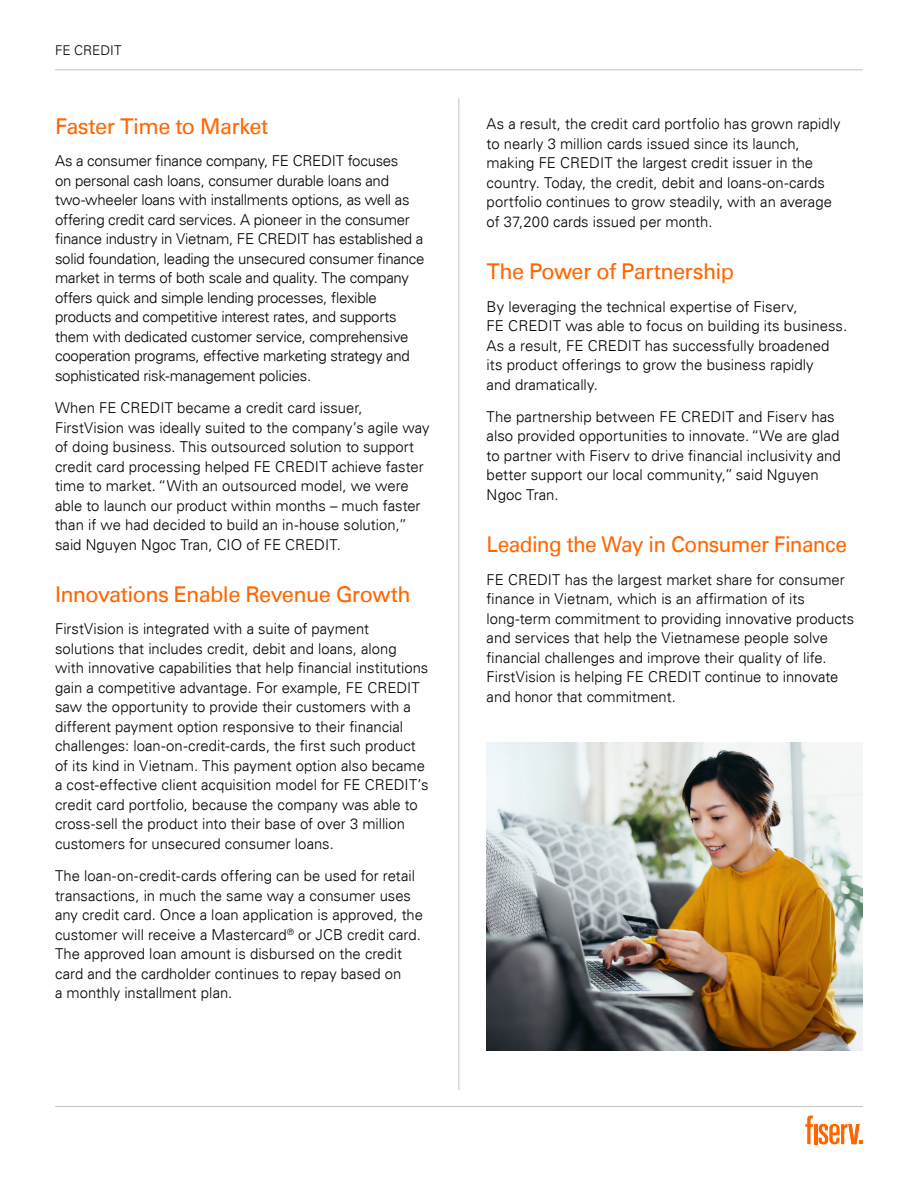
<style>
.page{position:relative;width:918px;height:1188px;background:#fff}
.page>*{position:absolute;margin:0;border:0;box-sizing:border-box;transform-origin:0 0}
.Sub_Title{font:21.75px "Univers For Fiserv 55";letter-spacing:-.03em;color:#f60}
.Sub_Title-2{font:21.75px "Univers For Fiserv 55";letter-spacing:-.03em;color:#f60;scale:.96 1}
.Body_Copy_-_10__no_K{font:300 15px/19.5px "Univers For Fiserv 45";color:#000}
.Body_Copy_-_10__no_K-2{font:300 15px/19.5px "Univers For Fiserv 45";letter-spacing:-.02em;color:#000}
.t1{font:300 13.5px "Univers For Fiserv 45";color:#000}
</style>
<div class="page">
<svg style="left:819px;top:1124px;width:44px;height:20px"></svg>
<hr style="left:814px;top:1124px;width:3px;height:20px;background:#f60">
<svg style="left:805px;top:1116px;width:8px;height:28px"></svg>
<hr style="left:55px;top:1106px;width:808px;height:1px;background:#c2c2c2">
<hr style="left:459px;top:98px;width:1px;height:992px;background:#c2c2c2">
<hr style="left:55px;top:70px;width:808px;height:1px;background:#c2c2c2">
<img style="left:486px;top:742px;width:377px;height:309px">
<p class="t1" style="left:55px;top:42px;width:68px">FE CREDIT</p>
<p class="Sub_Title" style="left:55px;top:114px;width:215px">Faster Time to Market</p>
<p class="Body_Copy_-_10__no_K-2" style="left:55px;top:151px;width:371px">As a consumer finance company, FE CREDIT focuses<br>on personal cash loans, consumer durable loans and two-wheeler loans with installments options, as well as offering credit card services. A pioneer in the consumer finance industry in Vietnam, FE CREDIT has established a solid foundation, leading the unsecured consumer finance market in terms of both scale and quality. The company offers quick and simple lending processes, flexible products and competitive interest rates, and supports them with dedicated customer service, comprehensive cooperation programs, effective marketing strategy and sophisticated risk-management policies.</p>
<p class="Body_Copy_-_10__no_K" style="left:55px;top:398px;width:376px">When FE CREDIT became a credit card issuer, FirstVision was ideally suited to the company’s agile way of doing business. This outsourced solution to support credit card processing helped FE CREDIT achieve faster time to market. “With an outsourced model, we were able to launch our product within months – much faster than if we had decided to build an in-house solution,” said Nguyen Ngoc Tran, CIO of FE CREDIT.</p>
<p class="Sub_Title" style="left:55px;top:582px;width:357px">Innovations Enable Revenue Growth</p>
<p class="Body_Copy_-_10__no_K" style="left:55px;top:619px;width:375px">FirstVision is integrated with a suite of payment solutions that includes credit, debit and loans, along with innovative capabilities that help financial institutions gain a competitive advantage. For example, FE CREDIT saw the opportunity to provide their customers with a different payment option responsive to their financial challenges: loan-on-credit-cards, the first such product of its kind in Vietnam. This payment option also became a cost-effective client acquisition model for FE CREDIT’s credit card portfolio, because the company was able to cross-sell the product into their base of over 3 million customers for unsecured consumer loans.</p>
<p class="Body_Copy_-_10__no_K" style="left:55px;top:866px;width:370px">The loan-on-credit-cards offering can be used for retail transactions, in much the same way a consumer uses any credit card. Once a loan application is approved, the customer will receive a Mastercard<sup>®</sup> or JCB credit card.<br>The approved loan amount is disbursed on the credit card and the cardholder continues to repay based on<br>a monthly installment plan.</p>
<p class="Body_Copy_-_10__no_K" style="left:487px;top:114px;width:356px">As a result, the credit card portfolio has grown rapidly to nearly 3 million cards issued since its launch, making FE CREDIT the largest credit issuer in the country. Today, the credit, debit and loans-on-cards portfolio continues to grow steadily, with an average of 37,200 cards issued per month.</p>
<p class="Sub_Title" style="left:487px;top:259px;width:249px">The Power of Partnership</p>
<p class="Body_Copy_-_10__no_K" style="left:487px;top:296px;width:362px">By leveraging the technical expertise of Fiserv,<br>FE CREDIT was able to focus on building its business.<br>As a result, FE CREDIT has successfully broadened its product offerings to grow the business rapidly<br>and dramatically.</p>
<p class="Body_Copy_-_10__no_K" style="left:487px;top:407px;width:356px">The partnership between FE CREDIT and Fiserv has also provided opportunities to innovate. “We are glad to partner with Fiserv to drive financial inclusivity and better support our local community,” said Nguyen Ngoc Tran.</p>
<p class="Sub_Title-2" style="left:487px;top:532px;width:377px">Leading the Way in Consumer Finance</p>
<p class="Body_Copy_-_10__no_K" style="left:487px;top:569px;width:369px">FE CREDIT has the largest market share for consumer finance in Vietnam, which is an affirmation of its long-term commitment to providing innovative products and services that help the Vietnamese people solve financial challenges and improve their quality of life.<br>FirstVision is helping FE CREDIT continue to innovate and honor that commitment.</p>
</div>
